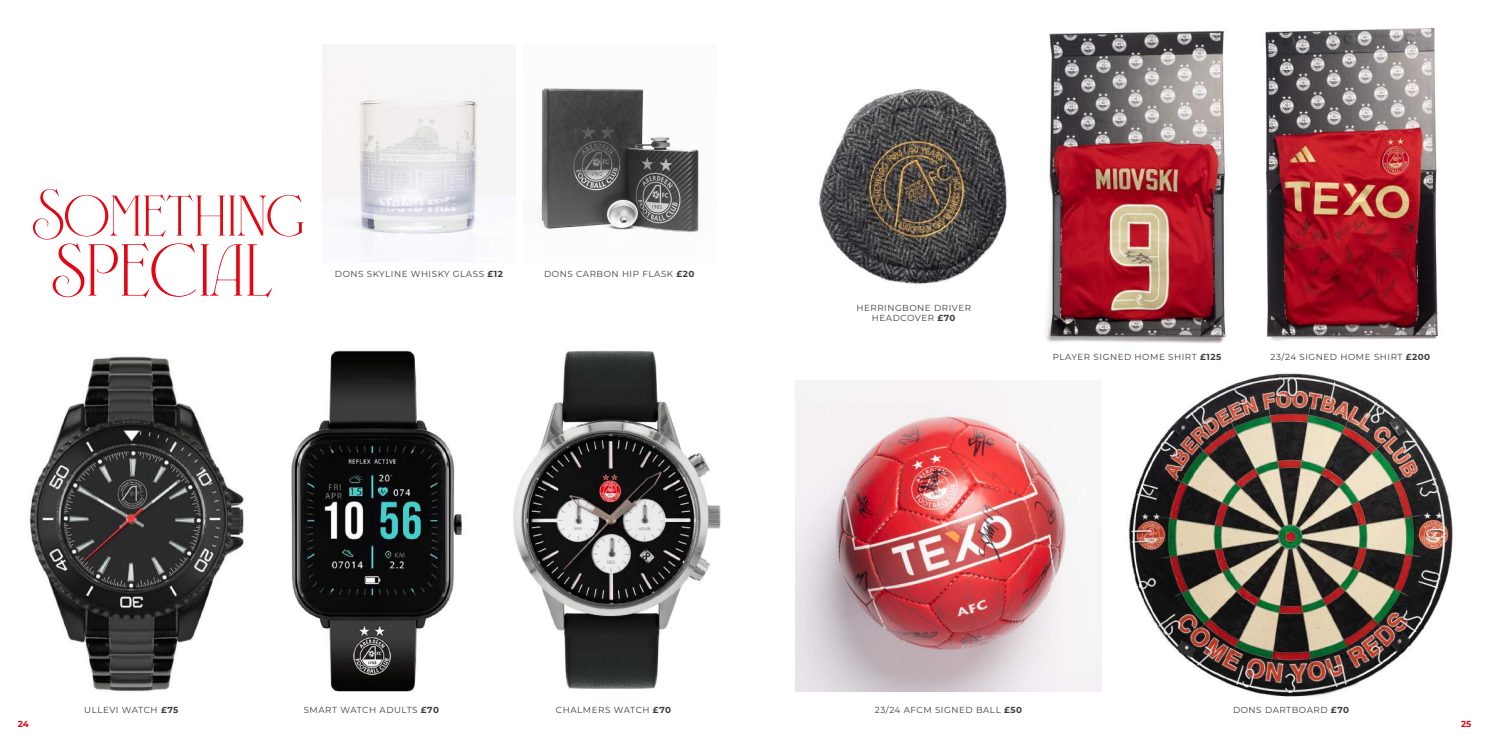
<style>
.page{position:relative;width:1489px;height:745px;background:#fff}
.page>*{position:absolute;margin:0;border:0;box-sizing:border-box;transform-origin:0 0}
.t1{font:700 112.5px "Fleur";letter-spacing:.01em;color:#e30613}
.t2{font:700 87.5px "Fleur";letter-spacing:.01em;color:#e30613}
.t3{font:8.75px/10px "Montserrat";letter-spacing:.06em;color:#3c3c3b;text-align:center}
.t4{font:700 8.75px "Montserrat";color:#e30613}
.s1{font-weight:700}
</style>
<div class="page">
<img style="left:1128px;top:373px;width:325px;height:324px">
<img style="left:323px;top:45px;width:192px;height:208px">
<img style="left:541px;top:88px;width:158px;height:145px">
<img style="left:513px;top:350px;width:208px;height:339px">
<img style="left:29px;top:356px;width:215px;height:336px">
<img style="left:291px;top:350px;width:171px;height:342px">
<img style="left:795px;top:380px;width:306px;height:311px">
<img style="left:818px;top:88px;width:189px;height:197px">
<img style="left:1265px;top:27px;width:173px;height:314px">
<img style="left:1045px;top:30px;width:181px;height:314px">
<h2 class="t2" style="left:36px;top:158px;width:270px">Something</h2>
<h1 class="t1" style="left:53px;top:196px;width:220px">special</h1>
<p class="t3" style="left:335px;top:268px;width:169px">DONS SKYLINE WHISKY GLASS <span class="s1">£12</span></p>
<p class="t3" style="left:544px;top:268px;width:152px">DONS CARBON HIP FLASK <span class="s1">£20</span></p>
<p class="t3" style="left:84px;top:704px;width:96px">ULLEVI WATCH <span class="s1">£75</span></p>
<p class="t3" style="left:304px;top:704px;width:137px">SMART WATCH ADULTS <span class="s1">£70</span></p>
<p class="t3" style="left:556px;top:704px;width:117px">CHALMERS WATCH <span class="s1">£70</span></p>
<p class="t3" style="left:856px;top:302px;width:116px">HERRINGBONE DRIVER<br>HEADCOVER <span class="s1">£70</span></p>
<p class="t3" style="left:1052px;top:351px;width:170px">PLAYER SIGNED HOME SHIRT <span class="s1">£125</span></p>
<p class="t3" style="left:1270px;top:351px;width:161px">23/24 SIGNED HOME SHIRT <span class="s1">£200</span></p>
<p class="t3" style="left:874px;top:704px;width:149px">23/24 AFCM SIGNED BALL <span class="s1">£50</span></p>
<p class="t3" style="left:1232px;top:704px;width:118px">DONS DARTBOARD <span class="s1">£70</span></p>
<p class="t4" style="left:18px;top:717px;width:13px">24</p>
<p class="t4" style="left:1460px;top:717px;width:12px">25</p>
</div>
